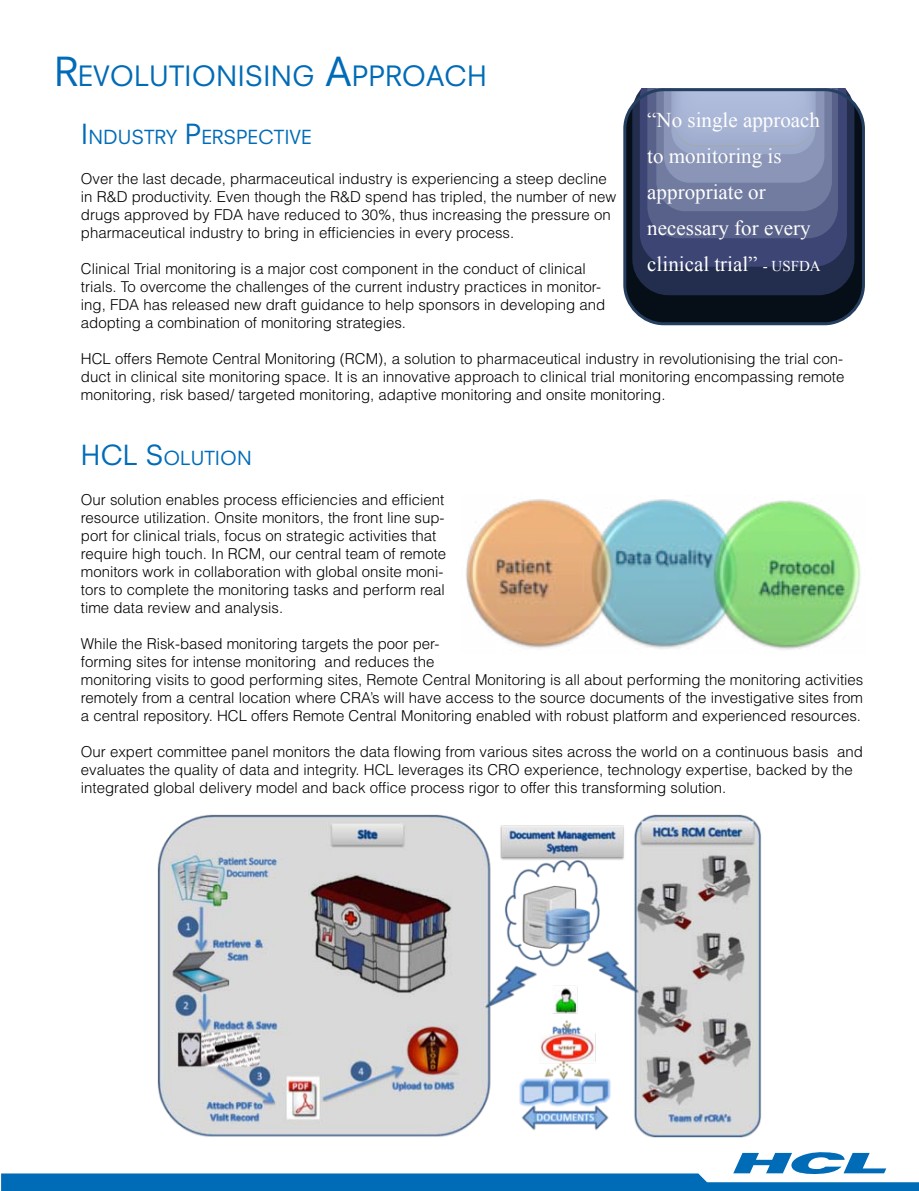
<style>
.page{position:relative;width:919px;height:1191px;background:#fff}
.page>*{position:absolute;margin:0;border:0;box-sizing:border-box;transform-origin:0 0}
.t1{font:27.3px "Neuzeit S";color:#006bb6}
.t2{font:27px "Neuzeit S";color:#006bb6}
.t3{font:21px/36px "Times New Roman";color:#fff}
.t4{font:18.9px "Neuzeit S";color:#006bb6}
.t5{font:300 15px/18px "Helvetica";color:#000}
.s1{font-size:39px}
.s2{font-size:15px}
.s3{font-size:27px}
</style>
<div class="page">
<svg style="left:1px;top:1152px;width:917px;height:39px"></svg>
<div style="left:624px;top:90px;width:239px;height:234px;background:#060e18;border-radius:39px"></div>
<svg style="left:632px;top:89px;width:222px;height:206px;background:#242e4c"></svg>
<svg style="left:639px;top:88px;width:207px;height:179px;background:#707aa0"></svg>
<div style="left:623px;top:88px;width:241px;height:237px;border:3px solid #243f60;border-radius:39px"></div>
<img style="left:466px;top:499px;width:395px;height:151px">
<img style="left:157px;top:814px;width:604px;height:323px">
<h1 class="t1" style="left:54px;top:59px;width:434px"><span class="s1">R</span>EVOLUTIONISING <span class="s1">A</span>PPROACH</h1>
<h3 class="t3" style="left:647px;top:102px;width:175px">“No single approach to monitoring is appropriate or necessary for every clinical trial” <span class="s2">- USFDA</span></h3>
<p class="t4" style="left:81px;top:126px;width:232px"><span class="s3">I</span> NDUSTRY <span class="s3">P</span>ERSPECTIVE</p>
<p class="t5" style="left:81px;top:169px;width:537px">Over the last decade, pharmaceutical industry is experiencing a steep decline in R&amp;D productivity. Even though the R&amp;D spend has tripled, the number of new drugs approved by FDA have reduced to 30%, thus increasing the pressure on pharmaceutical industry to bring in efficiencies in every process.</p>
<p class="t5" style="left:81px;top:259px;width:526px">Clinical Trial monitoring is a major cost component in the conduct of clinical trials. To overcome the challenges of the current industry practices in monitor&shy;ing, FDA has released new draft guidance to help sponsors in developing and adopting a combination of monitoring strategies.</p>
<p class="t5" style="left:81px;top:349px;width:765px;text-align:justify">HCL offers Remote Central Monitoring (RCM), a solution to pharmaceutical industry in revolutionising the trial con&shy;duct in clinical site monitoring space. It is an innovative approach to clinical trial monitoring encompassing remote monitoring, risk based/ targeted monitoring, adaptive monitoring and onsite monitoring.</p>
<h2 class="t2" style="left:81px;top:439px;width:19px">HCL</h2>
<p class="t4" style="left:145px;top:447px;width:108px"><span class="s3">S</span>OLUTION</p>
<p class="t5" style="left:81px;top:490px;width:367px">Our solution enables process efficiencies and efficient resource utilization. Onsite monitors, the front line sup&shy;port for clinical trials, focus on strategic activities that require high touch. In RCM, our central team of remote monitors work in collaboration with global onsite moni&shy;tors to complete the monitoring tasks and perform real time data review and analysis.</p>
<p class="t5" style="left:81px;top:634px;width:784px">While the Risk-based monitoring targets the poor per-<br>forming sites for intense monitoring and reduces the<br>monitoring visits to good performing sites, Remote Central Monitoring is all about performing the monitoring activities remotely from a central location where CRA’s will have access to the source documents of the investigative sites from a central repository. HCL offers Remote Central Monitoring enabled with robust platform and experienced resources.</p>
<p class="t5" style="left:81px;top:742px;width:783px">Our expert committee panel monitors the data flowing from various sites across the world on a continuous basis and evaluates the quality of data and integrity. HCL leverages its CRO experience, technology expertise, backed by the integrated global delivery model and back office process rigor to offer this transforming solution.</p>
</div>
